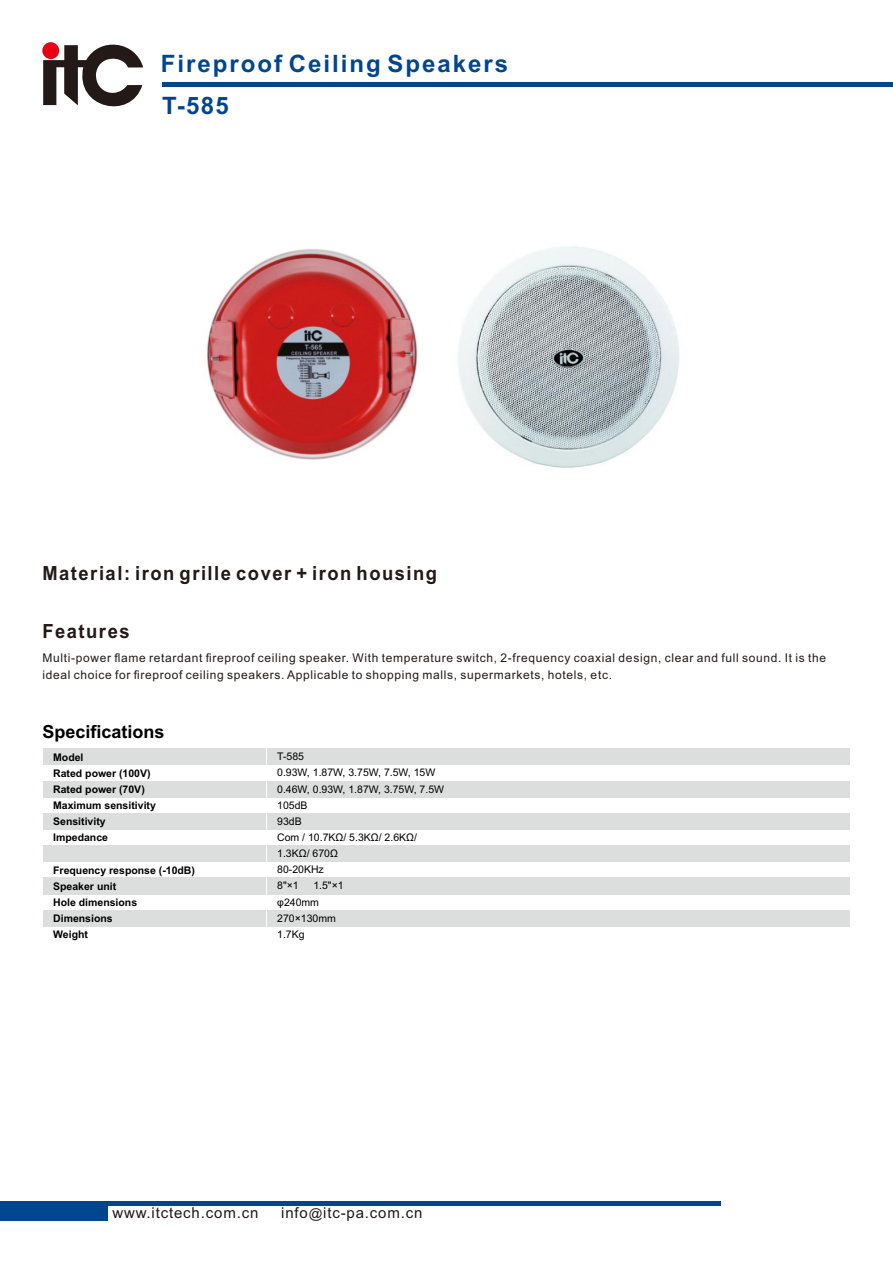
<style>
.page{position:relative;width:893px;height:1263px;background:#fff}
.page>*{position:absolute;margin:0;border:0;box-sizing:border-box;transform-origin:0 0}
.t1{font:700 24px/42.5px "Arial";letter-spacing:.085em;color:#00468e}
.t2{font:700 19.5px "Arial";letter-spacing:.085em;color:#231916;scale:.94 1}
.t3{font:700 18px "Arial";color:#000}
.t4{font:15px "Arial";letter-spacing:.055em;color:#231916}
.t5{font:12px/17.4px "Arial";letter-spacing:.055em;color:#231916}
.t6{font:700 10.5px/16.2px "Arial";color:#000}
.t7{font:10.5px/16.2px "Arial";color:#000}
.s1{font-size:13.5px}
</style>
<div class="page">
<hr style="left:0;top:1202px;width:720px;height:4px;background:#00468e">
<div style="left:0;top:1202px;width:108px;height:18px;background:#00468e"></div>
<hr style="left:163px;top:82px;width:730px;height:4px;background:#00468e">
<svg style="left:43px;top:42px;width:100px;height:65px"></svg>
<div style="left:44px;top:813px;width:806px;height:17px;background:#dcdddd"></div>
<div style="left:44px;top:845px;width:806px;height:17px;background:#dcdddd"></div>
<div style="left:44px;top:877px;width:806px;height:18px;background:#dcdddd"></div>
<div style="left:44px;top:748px;width:806px;height:17px;background:#dcdddd"></div>
<div style="left:44px;top:781px;width:806px;height:16px;background:#dcdddd"></div>
<div style="left:44px;top:910px;width:806px;height:17px;background:#dcdddd"></div>
<hr style="left:266px;top:740px;width:1px;height:212px;background:#fff">
<img style="left:206px;top:249px;width:212px;height:211px">
<img style="left:458px;top:246px;width:221px;height:222px">
<h1 class="t1" style="left:161px;top:44px;width:349px">Fireproof Ceiling Speakers<br>T-585</h1>
<h2 class="t2" style="left:42px;top:565px;width:421px">Material: iron grille cover + iron housing</h2>
<h2 class="t2" style="left:42px;top:624px;width:94px">Features</h2>
<p class="t5" style="left:42px;top:650px;width:785px">Multi-power flame retardant fireproof ceiling speaker. With temperature switch, 2-frequency coaxial design, clear and full sound. It is the ideal choice for fireproof ceiling speakers. Applicable to shopping malls, supermarkets, hotels, etc.</p>
<h3 class="t3" style="left:42px;top:725px;width:124px">Specifications</h3>
<p class="t6" style="left:53px;top:750px;width:104px">Model<br>Rated power (100V)<br>Rated power (70V)<br>Maximum sensitivity<br>Sensitivity<br>Impedance</p>
<p class="t6" style="left:53px;top:863px;width:143px">Frequency response (-10dB)<br>Speaker unit<br>Hole dimensions<br>Dimensions<br>Weight</p>
<p class="t7" style="left:277px;top:749px;width:168px">T-585<br>0.93W, 1.87W, 3.75W, 7.5W, 15W<br>0.46W, 0.93W, 1.87W, 3.75W, 7.5W<br>105dB<br>93dB<br>Com / 10.7KΩ/ 5.3KΩ/ 2.6KΩ/<br>1.3KΩ/ 670Ω<br>80-20KHz<br>8"×1</p>
<p class="t7" style="left:277px;top:879px;width:68px;text-indent:36px">1.5"×1 φ240mm<br>270×130mm<br>1.7Kg</p>
<p class="t4" style="left:112px;top:1207px;width:147px">www.itctech.com.cn</p>
<p class="t4" style="left:281px;top:1207px;width:143px">info<span class="s1">@</span>itc-pa.com.cn</p>
</div>
